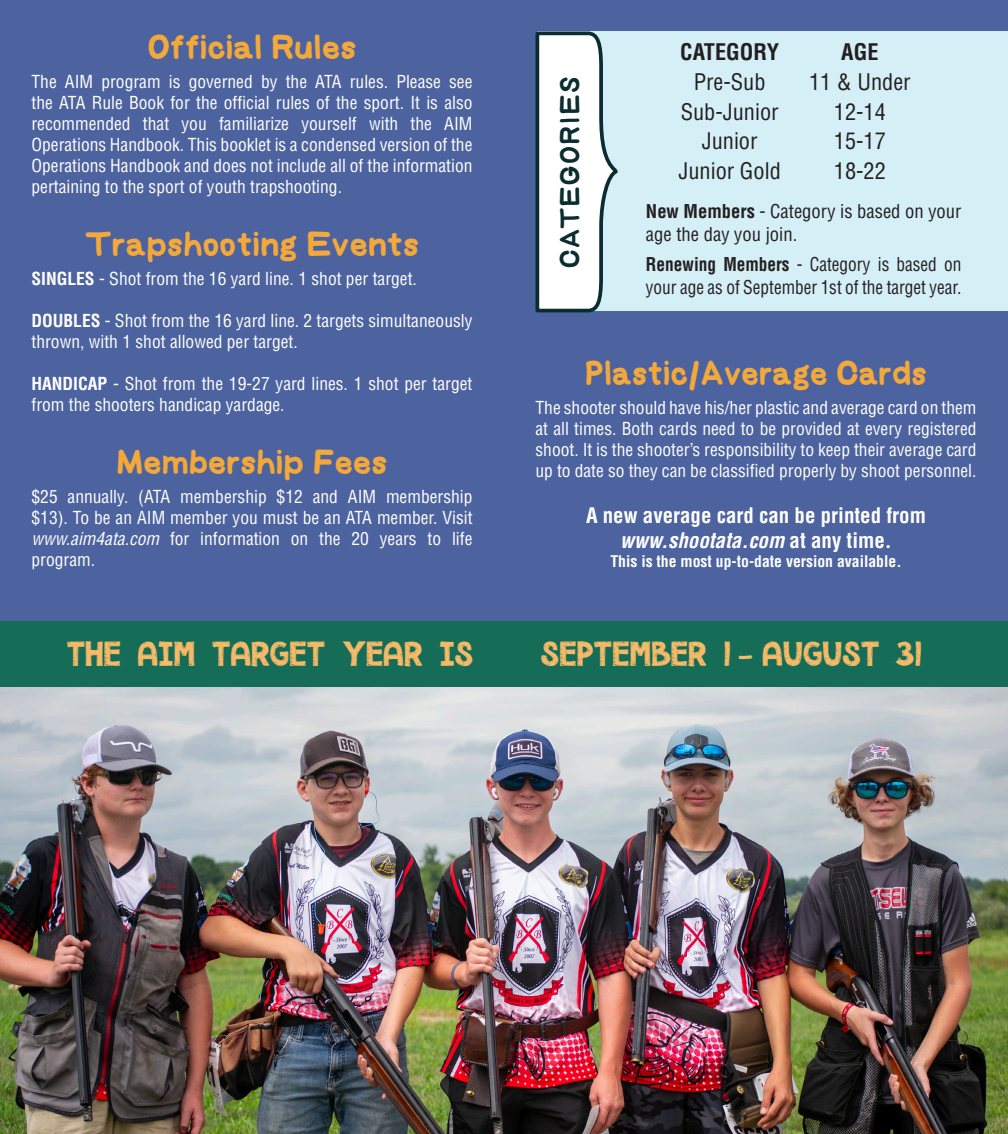
<style>
.page{position:relative;width:1008px;height:1134px;background:#4d639f}
.page>*{position:absolute;margin:0;border:0;box-sizing:border-box;transform-origin:0 0}
.t1{font:900 35px "Coffee Shop";color:#f3a83b}
.t2{font:35px "Forfty Scribble";letter-spacing:-.02em;color:#f7ba68}
.t3{font:900 35px "Coffee Shop";color:#f3a83b;scale:.96 1}
.t4{font:700 27.82px "Coffee Shop";letter-spacing:.07em;color:#0c2d2f}
.t5{font:condensed 22.4px "Helvetica LT Std";color:#231f20}
.t6{font:700 condensed 22.4px "Helvetica LT Std";color:#231f20}
.t7{font:700 condensed 21px "Helvetica LT Std";color:#fff}
.t8{font:italic 700 condensed 21px "Helvetica LT Std";color:#fff}
.t9{font:condensed 18.55px/22.4px "Helvetica LT Std";color:#231f20;scale:.93 1}
.t10{font:condensed 18.55px/22.4px "Helvetica LT Std";color:#231f20}
.t11{font:condensed 17.5px/21px "Helvetica LT Std";color:#fff;text-align:justify}
.t12{font:700 condensed 15.75px "Helvetica LT Std";color:#fff}
.s1{font-weight:700}
.s2{font-style:italic}
.s3{font-style:normal}
.s4{font-family:"Coffee Shop";font-weight:900}
</style>
<div class="page">
<img style="left:0;top:687px;width:1008px;height:447px">
<div style="left:0;top:622px;width:1008px;height:65px;background:#156d57"></div>
<div style="left:537px;top:32px;width:471px;height:279px;background:#d5eff7"></div>
<svg style="left:535px;top:31px;width:86px;height:282px"></svg>
<p class="t1" style="left:148px;top:32px;width:210px">Official Rules</p>
<p class="t11" style="left:32px;top:71px;width:443px">The AIM program is governed by the ATA rules. Please see the ATA Rule Book for the official rules of the sport. It is also recommended that you familiarize yourself with the AIM Operations Handbook. This booklet is a condensed version of the Operations Handbook and does not include all of the information pertaining to the sport of youth trapshooting.</p>
<p class="t1" style="left:85px;top:229px;width:336px">Trapshooting Events</p>
<p class="t11" style="left:32px;top:268px;width:387px"><span class="s1">SINGLES</span> - Shot from the 16 yard line. 1 shot per target.</p>
<p class="t11" style="left:32px;top:310px;width:443px"><span class="s1">DOUBLES</span> - Shot from the 16 yard line. 2 targets simultaneously thrown, with 1 shot allowed per target.</p>
<p class="t11" style="left:32px;top:373px;width:442px"><span class="s1">HANDICAP</span> - Shot from the 19-27 yard lines. 1 shot per target from the shooters handicap yardage.</p>
<p class="t1" style="left:116px;top:447px;width:273px">Membership Fees</p>
<p class="t11" style="left:32px;top:486px;width:443px">$25 annually. (ATA membership $12 and AIM membership $13). To be an AIM member you must be an ATA member. Visit <span class="s2">www.aim4ata.com</span> for information on the 20 years to life program.</p>
<p class="t4" style="left:554px;top:268px;width:193px;rotate:-90deg">CATEGORIES</p>
<p class="t6" style="left:680px;top:38px;width:100px">CATEGORY</p>
<p class="t6" style="left:841px;top:38px;width:39px">AGE</p>
<p class="t5" style="left:694px;top:68px;width:73px">Pre-Sub</p>
<p class="t5" style="left:809px;top:68px;width:103px">11 &amp; Under</p>
<p class="t5" style="left:681px;top:97px;width:99px">Sub-Junior</p>
<p class="t5" style="left:834px;top:97px;width:54px">12-14</p>
<p class="t5" style="left:702px;top:127px;width:57px">Junior</p>
<p class="t5" style="left:834px;top:127px;width:54px">15-17</p>
<p class="t5" style="left:679px;top:157px;width:104px">Junior Gold</p>
<p class="t5" style="left:834px;top:157px;width:54px">18-22</p>
<p class="t10" style="left:646px;top:200px;width:317px"><span class="s1">New Members</span> - Category is based on your age the day you join.</p>
<p class="t9" style="left:646px;top:253px;width:341px"><span class="s1">Renewing Members</span> - Category is based on your age as of September 1st of the target year.</p>
<p class="t3" style="left:585px;top:357px;width:358px">Plastic/Average Cards</p>
<p class="t11" style="left:536px;top:397px;width:443px">The shooter should have his/her plastic and average card on them at all times. Both cards need to be provided at every registered shoot. It is the shooter’s responsibility to keep their average card up to date so they can be classified properly by shoot personnel.</p>
<p class="t7" style="left:586px;top:502px;width:341px">A new average card can be printed from</p>
<p class="t8" style="left:620px;top:527px;width:273px">www.shootata.com <span class="s3">at any time.</span></p>
<p class="t12" style="left:610px;top:551px;width:293px">This is the most up-to-date version available.</p>
<p class="t2" style="left:65px;top:641px;width:409px">THE AIM TARGET YEAR IS</p>
<p class="t2" style="left:539px;top:641px;width:383px">SEPTEMBER 1 <span class="s4">-</span> AUGUST 31</p>
</div>
